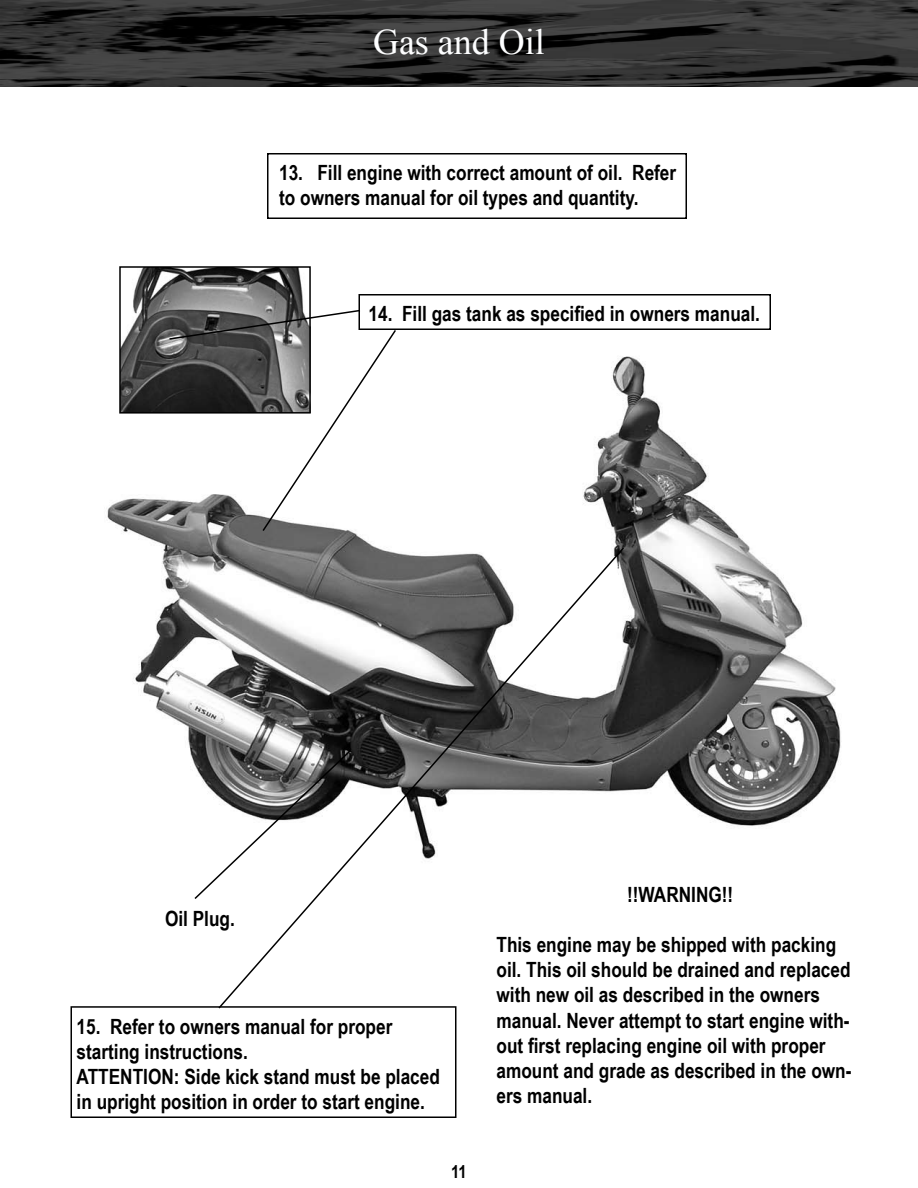
<style>
.page{position:relative;width:918px;height:1188px;background:#fff}
.page>*{position:absolute;margin:0;border:0;box-sizing:border-box;transform-origin:0 0}
.t1{font:36px "Times New Roman";color:#fdfeff}
.t2{font:700 21px/25.2px "Arial Narrow";color:#000}
.t3{font:700 18px "Arial Narrow";color:#000}
</style>
<div class="page">
<img style="left:0;top:0;width:918px;height:87px">
<img style="left:107px;top:356px;width:734px;height:470px">
<div style="left:267px;top:153px;width:420px;height:66px;border:2px solid #000"></div>
<div style="left:358px;top:294px;width:413px;height:36px;border:2px solid #000"></div>
<svg style="left:217px;top:546px;width:409px;height:464px"></svg>
<svg style="left:193px;top:748px;width:160px;height:153px"></svg>
<img style="left:122px;top:269px;width:182px;height:142px">
<div style="left:119px;top:266px;width:192px;height:148px;border:2px solid #000"></div>
<svg style="left:168px;top:309px;width:229px;height:224px"></svg>
<div style="left:70px;top:1006px;width:386px;height:112px;border:2px solid #000"></div>
<h1 class="t1" style="left:373px;top:18px;width:173px">Gas and Oil</h1>
<p class="t2" style="left:279px;top:158px;width:399px">13. Fill engine with correct amount of oil. Refer to owners manual for oil types and quantity.</p>
<p class="t2" style="left:369px;top:299px;width:393px">14. Fill gas tank as specified in owners manual.</p>
<p class="t2" style="left:165px;top:905px;width:71px">Oil Plug.</p>
<p class="t2" style="left:77px;top:1013px;width:365px">15. Refer to owners manual for proper starting instructions.<br>ATTENTION: Side kick stand must be placed in upright position in order to start engine.</p>
<p class="t3" style="left:451px;top:1158px;width:17px">11</p>
<p class="t2" style="left:627px;top:881px;width:108px">!!WARNING!!</p>
<p class="t2" style="left:496px;top:931px;width:357px">This engine may be shipped with packing oil. This oil should be drained and replaced with new oil as described in the owners manual. Never attempt to start engine with&shy;out first replacing engine oil with proper amount and grade as described in the own&shy;ers manual.</p>
</div>
